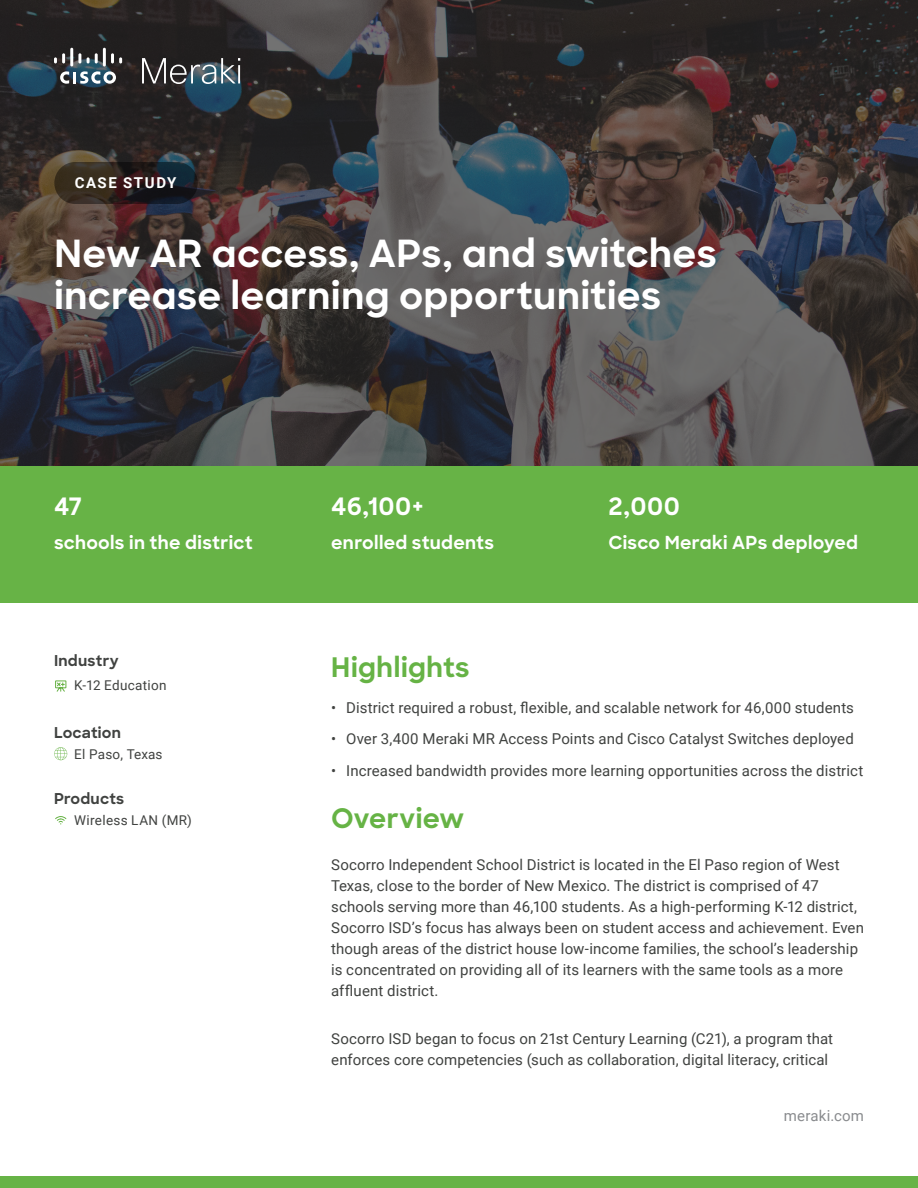
<style>
.page{position:relative;width:918px;height:1188px;background:#fff}
.page>*{position:absolute;margin:0;border:0;box-sizing:border-box;transform-origin:0 0}
.t1{font:700 37.5px/42px "Sharp Sans";letter-spacing:.015em;color:#fff}
.Paragraph_-_Regular{font:700 27px "Sharp Sans";letter-spacing:.015em;color:#66b345}
.t2{font:700 24px "Sharp Sans";letter-spacing:.025em;color:#fff}
.t3{font:700 18px "Sharp Sans";letter-spacing:.015em;color:#fff}
.Paragraph_-_Regular-2{font:15px/21px "Roboto";letter-spacing:.005em;color:#404240}
.t4{font:700 15px "Sharp Sans";letter-spacing:.015em;color:#404240}
.t5{font:15px "Roboto";letter-spacing:.01em;color:#898b8e}
.t6{font:700 15px "Roboto";letter-spacing:.105em;color:#fff}
.Paragraph_-_Small{font:13.5px "Roboto";letter-spacing:.02em;color:#404240}
.t7{font:12px "Roboto";color:#404241}
</style>
<div class="page">
<svg style="left:0;top:0;width:918px;height:467px;background:#413e3f"></svg>
<div style="left:0;top:467px;width:918px;height:136px;background:#67b346"></div>
<svg style="left:54px;top:747px;width:13px;height:13px"></svg>
<svg style="left:55px;top:681px;width:11px;height:11px"></svg>
<svg style="left:55px;top:816px;width:11px;height:8px"></svg>
<svg style="left:54px;top:162px;width:144px;height:42px;background:#292220"></svg>
<div style="left:0;top:1176px;width:918px;height:12px;background:#67b346"></div>
<svg style="left:60px;top:71px;width:56px;height:13px"></svg>
<svg style="left:54px;top:53px;width:11px;height:10px"></svg>
<hr style="left:70px;top:48px;width:3px;height:18px;background:#fff">
<svg style="left:78px;top:53px;width:3px;height:10px"></svg>
<svg style="left:87px;top:53px;width:11px;height:10px"></svg>
<hr style="left:103px;top:48px;width:3px;height:18px;background:#fff">
<svg style="left:111px;top:53px;width:11px;height:10px"></svg>
<svg style="left:142px;top:58px;width:98px;height:26px;background:#5c6367"></svg>
<p class="t6" style="left:75px;top:172px;width:103px">CASE STUDY</p>
<h1 class="t1" style="left:54px;top:231px;width:664px">New AR access, APs, and switches increase learning opportunities</h1>
<p class="t7" style="left:54px;top:330px;width:6px">•</p>
<h3 class="t2" style="left:54px;top:488px;width:29px">47</h3>
<p class="t3" style="left:54px;top:529px;width:200px">schools in the district</p>
<h4 class="t4" style="left:54px;top:649px;width:66px">Industry</h4>
<p class="Paragraph_-_Small" style="left:74px;top:676px;width:94px">K-12 Education</p>
<h4 class="t4" style="left:54px;top:721px;width:68px">Location</h4>
<p class="Paragraph_-_Small" style="left:74px;top:745px;width:90px">El Paso, Texas</p>
<h4 class="t4" style="left:54px;top:787px;width:72px">Products</h4>
<p class="Paragraph_-_Small" style="left:74px;top:811px;width:119px">Wireless LAN (MR)</p>
<h3 class="t2" style="left:331px;top:488px;width:94px">46,100+</h3>
<p class="t3" style="left:331px;top:529px;width:164px">enrolled students</p>
<h3 class="t2" style="left:608px;top:488px;width:73px">2,000</h3>
<p class="t3" style="left:608px;top:529px;width:251px">Cisco Meraki APs deployed</p>
<h2 class="Paragraph_-_Regular" style="left:331px;top:647px;width:140px">Highlights</h2>
<p class="Paragraph_-_Regular-2" style="left:331px;top:696px;width:524px">• District required a robust, flexible, and scalable network for 46,000 students</p>
<p class="Paragraph_-_Regular-2" style="left:331px;top:728px;width:524px">• Over 3,400 Meraki MR Access Points and Cisco Catalyst Switches deployed</p>
<p class="Paragraph_-_Regular-2" style="left:331px;top:759px;width:534px">• Increased bandwidth provides more learning opportunities across the district</p>
<p class="Paragraph_-_Regular" style="left:331px;top:798px;width:135px">Overview</p>
<p class="Paragraph_-_Regular-2" style="left:331px;top:854px;width:534px">Socorro Independent School District is located in the El Paso region of West Texas, close to the border of New Mexico. The district is comprised of 47 schools serving more than 46,100 students. As a high-performing K-12 district, Socorro ISD’s focus has always been on student access and achievement. Even though areas of the district house low-income families, the school’s leadership is concentrated on providing all of its learners with the same tools as a more affluent district.</p>
<p class="Paragraph_-_Regular-2" style="left:331px;top:1028px;width:503px">Socorro ISD began to focus on 21st Century Learning (C21), a program that enforces core competencies (such as collaboration, digital literacy, critical</p>
<p class="t5" style="left:784px;top:1105px;width:81px">meraki.com</p>
</div>
